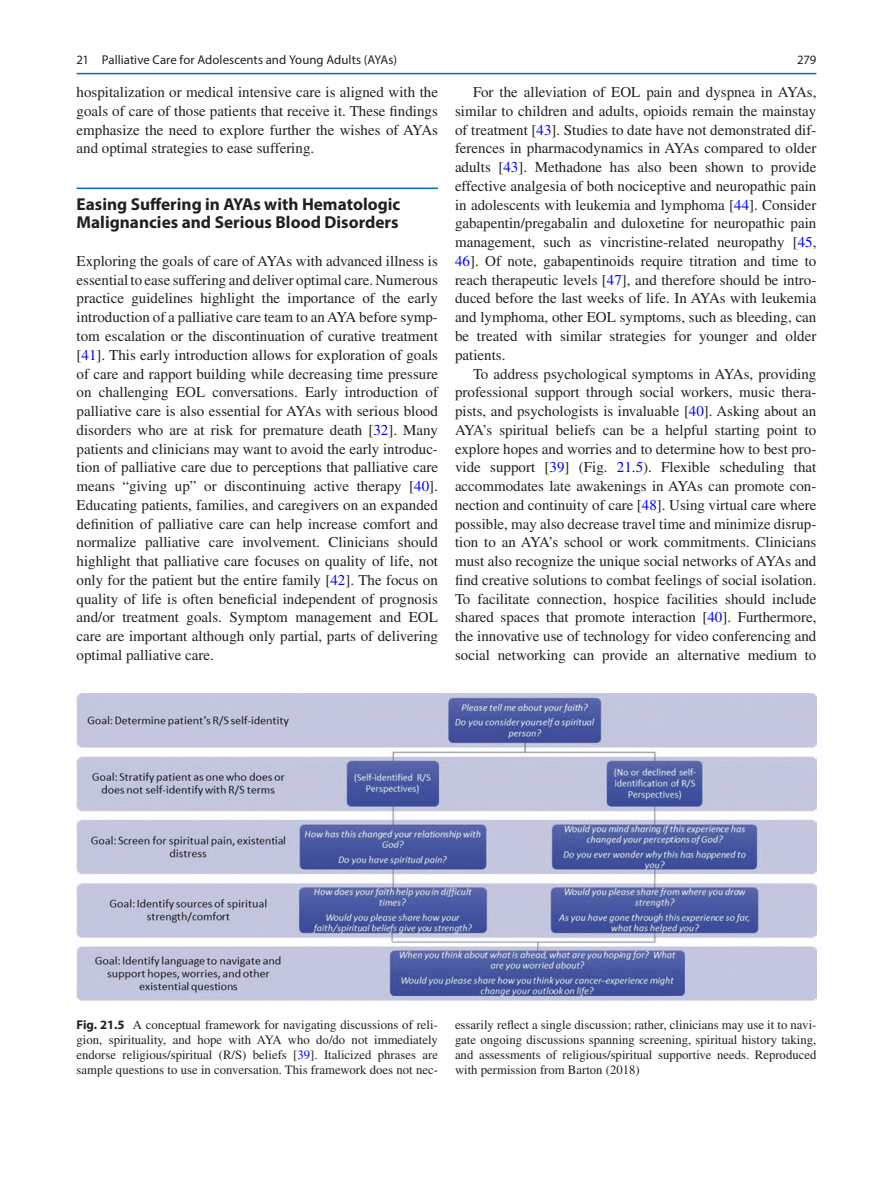
<style>
.page{position:relative;width:893px;height:1187px;background:#fff}
.page>*{position:absolute;margin:0;border:0;box-sizing:border-box;transform-origin:0 0}
._1_hd{font:700 17.25px/18.8px "Myriad Pro";color:#231f20}
.Text{font:15px/18.8px "Times LT Std";color:#231f20;text-align:justify}
.Text_flush{font:15px/18.8px "Times LT Std";color:#231f20;text-align:justify}
.t1{font:12.75px/15px "Times LT Std";color:#231f20;text-align:justify}
.t2{font:12.75px "Myriad Pro";letter-spacing:.005em;color:#231f20}
.s1{color:#00f}
.s2{font-family:"Myriad Pro";font-weight:700}
</style>
<div class="page">
<hr style="left:77px;top:187px;width:361px;height:2px;background:#0073bc">
<img style="left:77px;top:693px;width:739px;height:307px">
<hr style="left:77px;top:73px;width:739px;height:1px;background:#0073bc">
<p class="t2" style="left:77px;top:52px;width:322px">21 Palliative Care for Adolescents and Young Adults (AYAs)</p>
<p class="Text" style="left:77px;top:83px;width:363px">hospitalization or medical intensive care is aligned with the goals of care of those patients that receive it. These findings emphasize the need to explore further the wishes of AYAs and optimal strategies to ease suffering.</p>
<h2 class="_1_hd" style="left:77px;top:194px;width:325px">Easing Suffering in AYAs with Hematologic<br>Malignancies and Serious Blood Disorders</h2>
<p class="Text_flush" style="left:77px;top:251px;width:363px">Exploring the goals of care of AYAs with advanced illness is essential to ease suffering and deliver optimal care. Numerous practice guidelines highlight the importance of the early introduction of a palliative care team to an AYA before symp&shy;tom escalation or the discontinuation of curative treatment [<span class="s1">41</span>]. This early introduction allows for exploration of goals of care and rapport building while decreasing time pressure on challenging EOL conversations. Early introduction of palliative care is also essential for AYAs with serious blood disorders who are at risk for premature death [<span class="s1">32</span>]. Many patients and clinicians may want to avoid the early introduc&shy;tion of palliative care due to perceptions that palliative care means “giving up” or discontinuing active therapy [<span class="s1">40</span>].<br>Educating patients, families, and caregivers on an expanded definition of palliative care can help increase comfort and normalize palliative care involvement. Clinicians should highlight that palliative care focuses on quality of life, not only for the patient but the entire family [<span class="s1">42</span>]. The focus on quality of life is often beneficial independent of prognosis and/or treatment goals. Symptom management and EOL care are important although only partial, parts of delivering optimal palliative care.</p>
<p class="t2" style="left:797px;top:52px;width:21px">279</p>
<p class="Text" style="left:455px;top:83px;width:363px;text-indent:18px">For the alleviation of EOL pain and dyspnea in AYAs, similar to children and adults, opioids remain the mainstay of treatment [<span class="s1">43</span>]. Studies to date have not demonstrated dif&shy;ferences in pharmacodynamics in AYAs compared to older adults [<span class="s1">43</span>]. Methadone has also been shown to provide effective analgesia of both nociceptive and neuropathic pain in adolescents with leukemia and lymphoma [<span class="s1">44</span>]. Consider gabapentin/pregabalin and duloxetine for neuropathic pain management, such as vincristine-related neuropathy [<span class="s1">45</span>, <span class="s1">46</span>]. Of note, gabapentinoids require titration and time to reach therapeutic levels [<span class="s1">47</span>], and therefore should be intro&shy;duced before the last weeks of life. In AYAs with leukemia and lymphoma, other EOL symptoms, such as bleeding, can be treated with similar strategies for younger and older patients.</p>
<p class="Text" style="left:455px;top:364px;width:363px;text-indent:18px">To address psychological symptoms in AYAs, providing professional support through social workers, music thera&shy;pists, and psychologists is invaluable [<span class="s1">40</span>]. Asking about an AYA’s spiritual beliefs can be a helpful starting point to explore hopes and worries and to determine how to best pro&shy;vide support [<span class="s1">39</span>] (Fig. <span class="s1">21.5</span>). Flexible scheduling that accommodates late awakenings in AYAs can promote con&shy;nection and continuity of care [<span class="s1">48</span>]. Using virtual care where possible, may also decrease travel time and minimize disrup&shy;tion to an AYA’s school or work commitments. Clinicians must also recognize the unique social networks of AYAs and find creative solutions to combat feelings of social isolation.<br>To facilitate connection, hospice facilities should include shared spaces that promote interaction [<span class="s1">40</span>]. Furthermore, the innovative use of technology for video conferencing and social networking can provide an alternative medium to</p>
<p class="t1" style="left:77px;top:1017px;width:363px"><span class="s2">Fig. 21.5</span> A conceptual framework for navigating discussions of reli&shy;gion, spirituality, and hope with AYA who do/do not immediately endorse religious/spiritual (R/S) beliefs [<span class="s1">39</span>]. Italicized phrases are sample questions to use in conversation. This framework does not nec-</p>
<p class="t1" style="left:455px;top:1016px;width:363px">essarily reflect a single discussion; rather, clinicians may use it to navi&shy;gate ongoing discussions spanning screening, spiritual history taking, and assessments of religious/spiritual supportive needs. Reproduced with permission from Barton (2018)</p>
</div>
